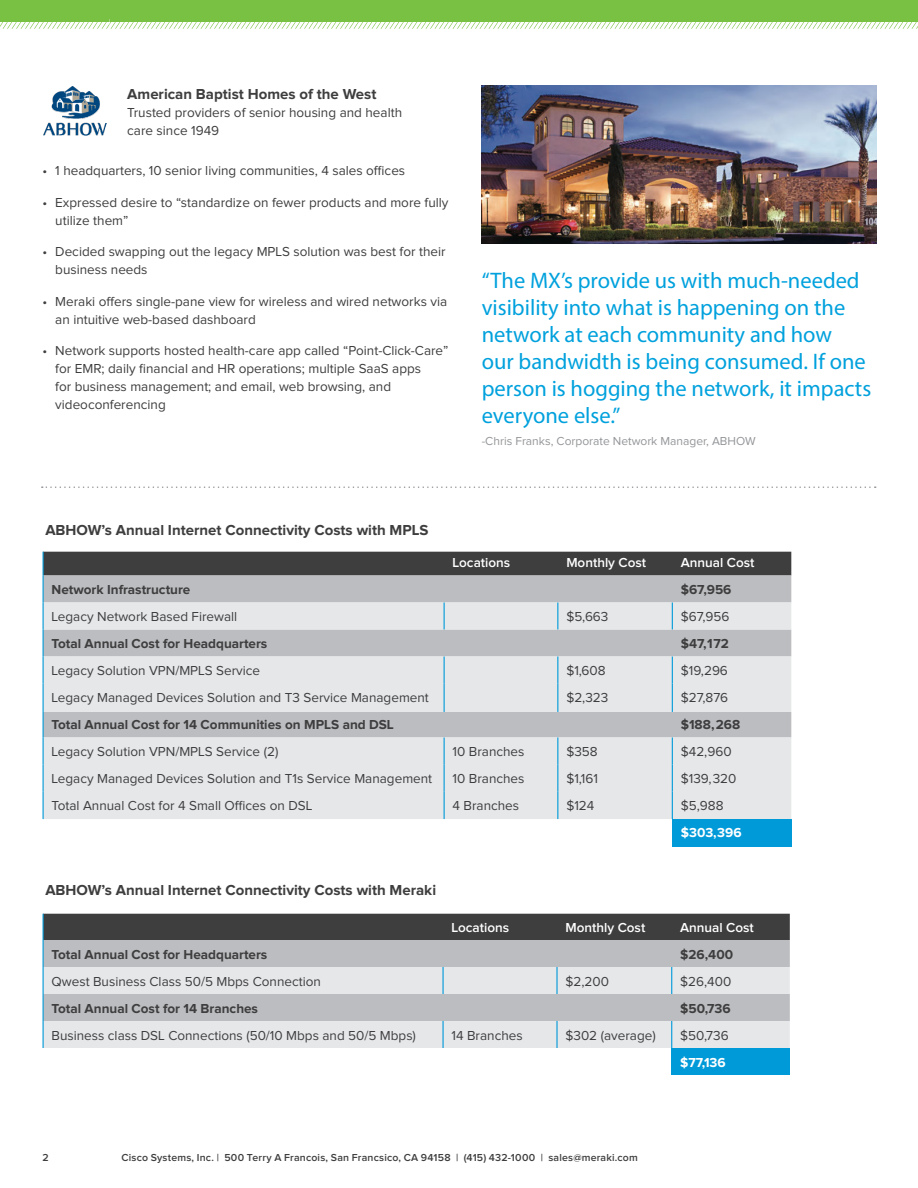
<style>
.page{position:relative;width:918px;height:1188px;background:#fff}
.page>*{position:absolute;margin:0;border:0;box-sizing:border-box;transform-origin:0 0}
.t1{font:22.5px/27px "Myriad Pro";color:#00a1dd}
.t2{font:700 15px "Proxima Nova";color:#3e3e3f}
.t3{font:13.5px/18px "Proxima Nova";color:#3e3e3f}
.t4{font:700 13.5px "Proxima Nova";color:#3e3e3f}
.t5{font:600 13.5px "Proxima Nova";color:#fff}
.t6{font:700 13.5px "Proxima Nova";color:#fff}
.t7{font:12px "Proxima Nova";color:#939598}
.t8{font:600 10.5px "Proxima Nova";letter-spacing:.02em;color:#3e3e3f}
</style>
<div class="page">
<img style="left:43px;top:87px;width:63px;height:49px">
<div style="left:672px;top:819px;width:119px;height:28px;background:#009ad9"></div>
<svg style="left:43px;top:552px;width:748px;height:267px;background:#cacbce"></svg>
<div style="left:672px;top:1048px;width:118px;height:27px;background:#009ad9"></div>
<svg style="left:43px;top:914px;width:747px;height:134px;background:#b3b5b7"></svg>
<svg style="left:42px;top:486px;width:834px;height:2px"></svg>
<img style="left:481px;top:85px;width:395px;height:159px">
<div style="left:0;top:0;width:918px;height:22px;background:#79c142"></div>
<svg style="left:0;top:22px;width:918px;height:7px"></svg>
<hr style="left:109px;top:19px;width:1px;height:56px;background:#fff">
<p class="t2" style="left:127px;top:87px;width:251px">American Baptist Homes of the West</p>
<p class="t3" style="left:127px;top:104px;width:276px">Trusted providers of senior housing and health care since 1949</p>
<p class="t3" style="left:43px;top:162px;width:364px">• 1 headquarters, 10 senior living communities, 4 sales offices</p>
<p class="t3" style="left:55px;top:194px;width:395px;text-indent:-13px">• Expressed desire to “standardize on fewer products and more fully utilize them”</p>
<p class="t3" style="left:55px;top:243px;width:392px;text-indent:-13px">• Decided swapping out the legacy MPLS solution was best for their business needs</p>
<p class="t3" style="left:55px;top:293px;width:393px;text-indent:-13px">• Meraki offers single-pane view for wireless and wired networks via an intuitive web-based dashboard</p>
<p class="t3" style="left:55px;top:342px;width:395px;text-indent:-13px">• Network supports hosted health-care app called “Point-Click-Care” for EMR; daily financial and HR operations; multiple SaaS apps<br>for business management; and email, web browsing, and videoconferencing</p>
<p class="t2" style="left:45px;top:523px;width:385px">ABHOW’s Annual Internet Connectivity Costs with MPLS</p>
<h1 class="t1" style="left:482px;top:266px;width:391px">“The MX’s provide us with much-needed visibility into what is happening on the network at each community and how<br>our bandwidth is being consumed. If one person is hogging the network, it impacts everyone else.”</h1>
<p class="t7" style="left:482px;top:436px;width:275px">-Chris Franks, Corporate Network Manager, ABHOW</p>
<p class="t5" style="left:453px;top:556px;width:59px">Locations</p>
<p class="t5" style="left:566px;top:556px;width:81px">Monthly Cost</p>
<p class="t5" style="left:681px;top:556px;width:75px">Annual Cost</p>
<p class="t4" style="left:52px;top:583px;width:140px">Network Infrastructure</p>
<p class="t4" style="left:681px;top:583px;width:52px">$67,956</p>
<p class="t3" style="left:52px;top:608px;width:187px">Legacy Network Based Firewall</p>
<p class="t3" style="left:566px;top:608px;width:44px">$5,663</p>
<p class="t3" style="left:681px;top:608px;width:50px">$67,956</p>
<p class="t4" style="left:52px;top:637px;width:217px">Total Annual Cost for Headquarters</p>
<p class="t4" style="left:681px;top:637px;width:50px">$47,172</p>
<p class="t3" style="left:52px;top:662px;width:210px">Legacy Solution VPN/MPLS Service</p>
<p class="t3" style="left:566px;top:662px;width:41px">$1,608</p>
<p class="t3" style="left:681px;top:662px;width:49px">$19,296</p>
<p class="t3" style="left:52px;top:689px;width:379px">Legacy Managed Devices Solution and T3 Service Management</p>
<p class="t3" style="left:566px;top:689px;width:44px">$2,323</p>
<p class="t3" style="left:681px;top:689px;width:49px">$27,876</p>
<p class="t4" style="left:52px;top:718px;width:344px">Total Annual Cost for 14 Communities on MPLS and DSL</p>
<p class="t4" style="left:681px;top:718px;width:61px">$188,268</p>
<p class="t3" style="left:52px;top:743px;width:228px">Legacy Solution VPN/MPLS Service (2)</p>
<p class="t3" style="left:453px;top:743px;width:73px">10 Branches</p>
<p class="t3" style="left:566px;top:743px;width:33px">$358</p>
<p class="t3" style="left:681px;top:743px;width:52px">$42,960</p>
<p class="t3" style="left:52px;top:770px;width:382px">Legacy Managed Devices Solution and T1s Service Management</p>
<p class="t3" style="left:453px;top:770px;width:73px">10 Branches</p>
<p class="t3" style="left:566px;top:770px;width:33px">$1,161</p>
<p class="t3" style="left:681px;top:770px;width:57px">$139,320</p>
<p class="t3" style="left:52px;top:797px;width:262px">Total Annual Cost for 4 Small Offices on DSL</p>
<p class="t3" style="left:453px;top:797px;width:68px">4 Branches</p>
<p class="t3" style="left:566px;top:797px;width:30px">$124</p>
<p class="t3" style="left:681px;top:797px;width:44px">$5,988</p>
<p class="t6" style="left:681px;top:826px;width:62px">$303,396</p>
<p class="t2" style="left:45px;top:883px;width:392px">ABHOW’s Annual Internet Connectivity Costs with Meraki</p>
<p class="t5" style="left:452px;top:921px;width:59px">Locations</p>
<p class="t5" style="left:566px;top:921px;width:81px">Monthly Cost</p>
<p class="t5" style="left:680px;top:921px;width:75px">Annual Cost</p>
<p class="t4" style="left:52px;top:948px;width:217px">Total Annual Cost for Headquarters</p>
<p class="t4" style="left:680px;top:948px;width:54px">$26,400</p>
<p class="t3" style="left:52px;top:973px;width:271px">Qwest Business Class 50/5 Mbps Connection</p>
<p class="t3" style="left:566px;top:973px;width:45px">$2,200</p>
<p class="t3" style="left:680px;top:973px;width:53px">$26,400</p>
<p class="t4" style="left:52px;top:1002px;width:208px">Total Annual Cost for 14 Branches</p>
<p class="t4" style="left:680px;top:1002px;width:52px">$50,736</p>
<p class="t3" style="left:52px;top:1027px;width:366px">Business class DSL Connections (50/10 Mbps and 50/5 Mbps)</p>
<p class="t3" style="left:452px;top:1027px;width:73px">14 Branches</p>
<p class="t3" style="left:566px;top:1027px;width:92px">$302 (average)</p>
<p class="t3" style="left:680px;top:1027px;width:50px">$50,736</p>
<p class="t6" style="left:680px;top:1056px;width:47px">$77,136</p>
<p class="t8" style="left:43px;top:1153px;width:8px">2</p>
<p class="t8" style="left:122px;top:1152px;width:518px">Cisco Systems, Inc. | 500 Terry A Francois, San Francsico, CA 94158 | (415) 432-1000 | sales@meraki.com</p>
</div>
